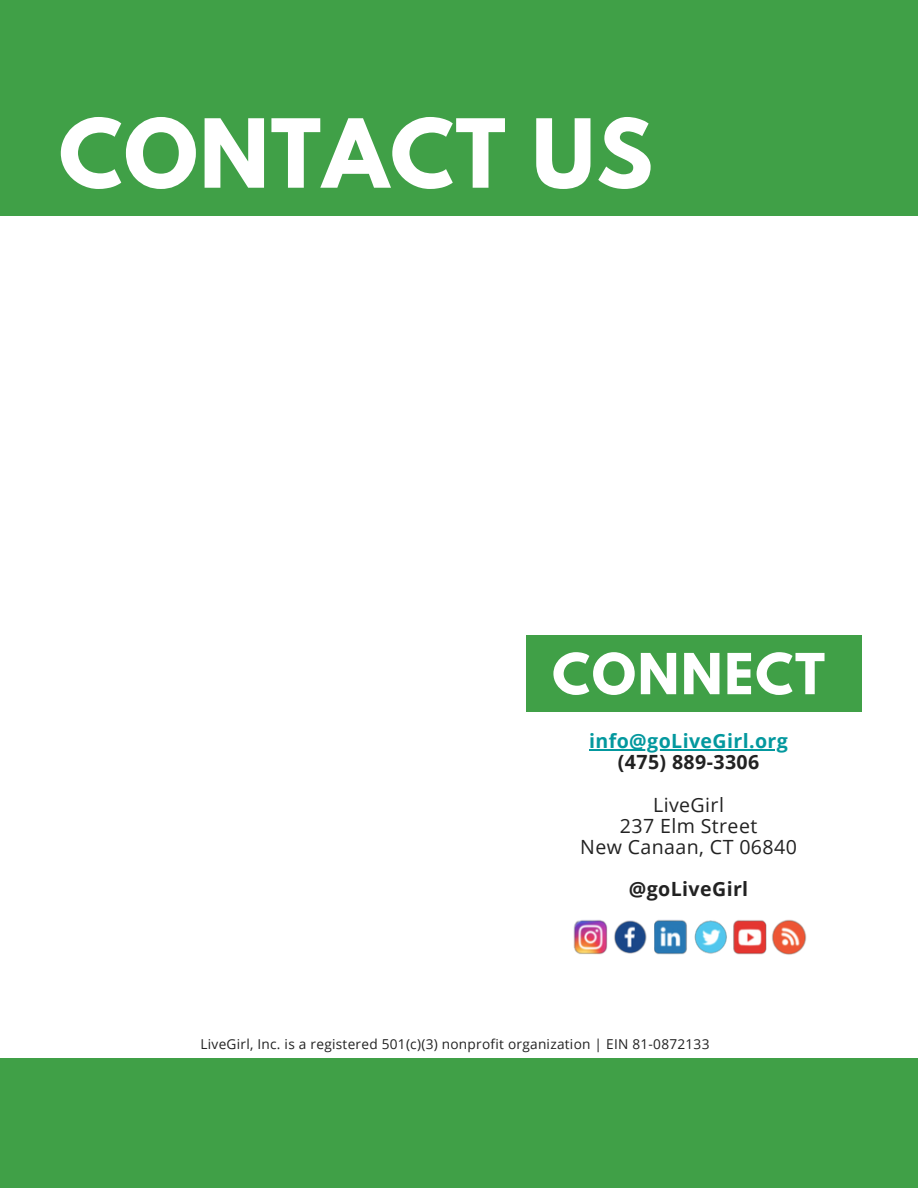
<style>
.page{position:relative;width:918px;height:1188px;background:#fff}
.page>*{position:absolute;margin:0;border:0;box-sizing:border-box;transform-origin:0 0}
.t1{font:700 84.3px "League Spartan";letter-spacing:.02em;color:#fff}
.t2{font:700 50.1px "League Spartan";letter-spacing:.04em;color:#fff}
.t3{font:19.65px "Open Sans";letter-spacing:.02em;color:#222}
.t4{font:700 19.65px "Open Sans";letter-spacing:.02em;color:#222}
.t5{font:700 19.65px "Open Sans";letter-spacing:.02em;color:#03989e}
.t6{font:13.65px "Open Sans";letter-spacing:.02em;color:#222}
</style>
<div class="page">
<div style="left:0;top:0;width:918px;height:215px;background:#40a047"></div>
<div style="left:526px;top:635px;width:335px;height:76px;background:#40a047"></div>
<img style="left:573px;top:919px;width:234px;height:36px">
<div style="left:0;top:1058px;width:918px;height:130px;background:#40a047"></div>
<hr style="left:589px;top:749px;width:199px;height:1px;background:#03989e">
<p class="t1" style="left:59px;top:112px;width:596px">CONTACT US</p>
<p class="t2" style="left:552px;top:649px;width:274px">CONNECT</p>
<p class="t5" style="left:589px;top:727px;width:200px">info@goLiveGirl.org</p>
<p class="t4" style="left:618px;top:748px;width:143px">(475) 889-3306</p>
<p class="t3" style="left:653px;top:791px;width:72px">LiveGirl</p>
<p class="t3" style="left:620px;top:812px;width:139px">237 Elm Street</p>
<p class="t3" style="left:580px;top:833px;width:218px">New Canaan, CT 06840</p>
<p class="t4" style="left:629px;top:875px;width:121px">@goLiveGirl</p>
<p class="t6" style="left:201px;top:1035px;width:510px">LiveGirl, Inc. is a registered 501(c)(3) nonprofit organization | EIN 81-0872133</p>
</div>
